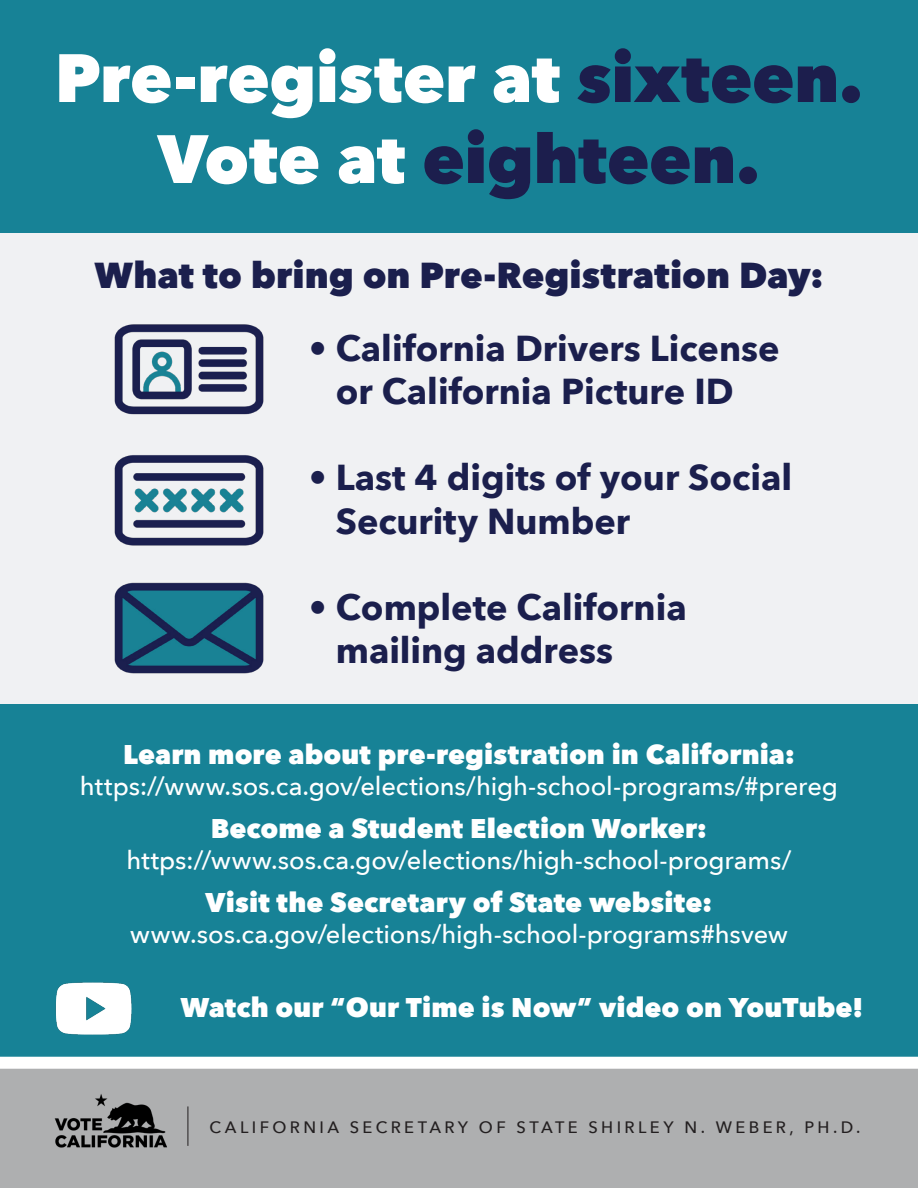
<style>
.page{position:relative;width:918px;height:1188px;background:#fff}
.page>*{position:absolute;margin:0;border:0;box-sizing:border-box;transform-origin:0 0}
.t1{font:800 67.5px "Avenir Next";color:#fff}
.t2{font:800 67.5px "Avenir Next";letter-spacing:-.005em;color:#1c1e4d}
.t3{font:700 36px/43.2px "Avenir Next";color:#1b1f4d}
.t4{font:800 36px "Avenir Next";color:#1b1f4d}
.t5{font:800 27px "Avenir Next";letter-spacing:.005em;color:#fff}
.t6{font:500 25.5px "Avenir Next";letter-spacing:-.005em;color:#fff}
.t7{font:500 16.5px "Avenir Next";letter-spacing:.205em;color:#231f20}
.s1{color:#1c1e4d}
.s2{color:#fff}
.s3{font-weight:800}
</style>
<div class="page">
<div style="left:0;top:0;width:918px;height:235px;background:#178296"></div>
<div style="left:0;top:702px;width:918px;height:384px;background:#178296"></div>
<div style="left:0;top:1063px;width:918px;height:125px;background:#aeafb0"></div>
<div style="left:0;top:233px;width:918px;height:471px;background:#f0f1f3"></div>
<img style="left:54px;top:1094px;width:113px;height:54px">
<img style="left:55px;top:982px;width:77px;height:53px">
<div style="left:0;top:1057px;width:918px;height:12px;background:#fff"></div>
<hr style="left:188px;top:1106px;width:1px;height:40px;background:#231f20">
<img style="left:114px;top:324px;width:150px;height:91px">
<img style="left:114px;top:455px;width:150px;height:91px">
<img style="left:114px;top:582px;width:150px;height:91px">
<p class="t1" style="left:55px;top:36px;width:810px">Pre-register at <span class="s1">sixteen.</span></p>
<p class="t2" style="left:158px;top:117px;width:604px"><span class="s2">Vote at</span> eighteen.</p>
<p class="t4" style="left:94px;top:253px;width:731px">What to bring on Pre-Registration Day:</p>
<p class="t3" style="left:309px;top:326px;width:472px;text-align:center"><span class="s3">•</span> California Drivers License or California Picture ID</p>
<p class="t3" style="left:336px;top:456px;width:458px;text-indent:-27px"><span class="s3">•</span> Last 4 digits of your Social<br>Security Number</p>
<p class="t3" style="left:336px;top:585px;width:352px;text-indent:-27px"><span class="s3">•</span> Complete California mailing address</p>
<p class="t5" style="left:123px;top:738px;width:673px">Learn more about pre-registration in California:</p>
<p class="t6" style="left:80px;top:764px;width:760px">https://www.sos.ca.gov/elections/high-school-programs/#prereg</p>
<p class="t5" style="left:211px;top:812px;width:498px">Become a Student Election Worker:</p>
<p class="t6" style="left:127px;top:838px;width:666px">https://www.sos.ca.gov/elections/high-school-programs/</p>
<p class="t5" style="left:206px;top:886px;width:508px">Visit the Secretary of State website:</p>
<p class="t6" style="left:130px;top:912px;width:659px">www.sos.ca.gov/elections/high-school-programs#hsvew</p>
<p class="t5" style="left:180px;top:991px;width:685px">Watch our “Our Time is Now” video on YouTube!</p>
<p class="t7" style="left:210px;top:1113px;width:653px">CALIFORNIA SECRETARY OF STATE SHIRLEY N. WEBER, PH.D.</p>
</div>
